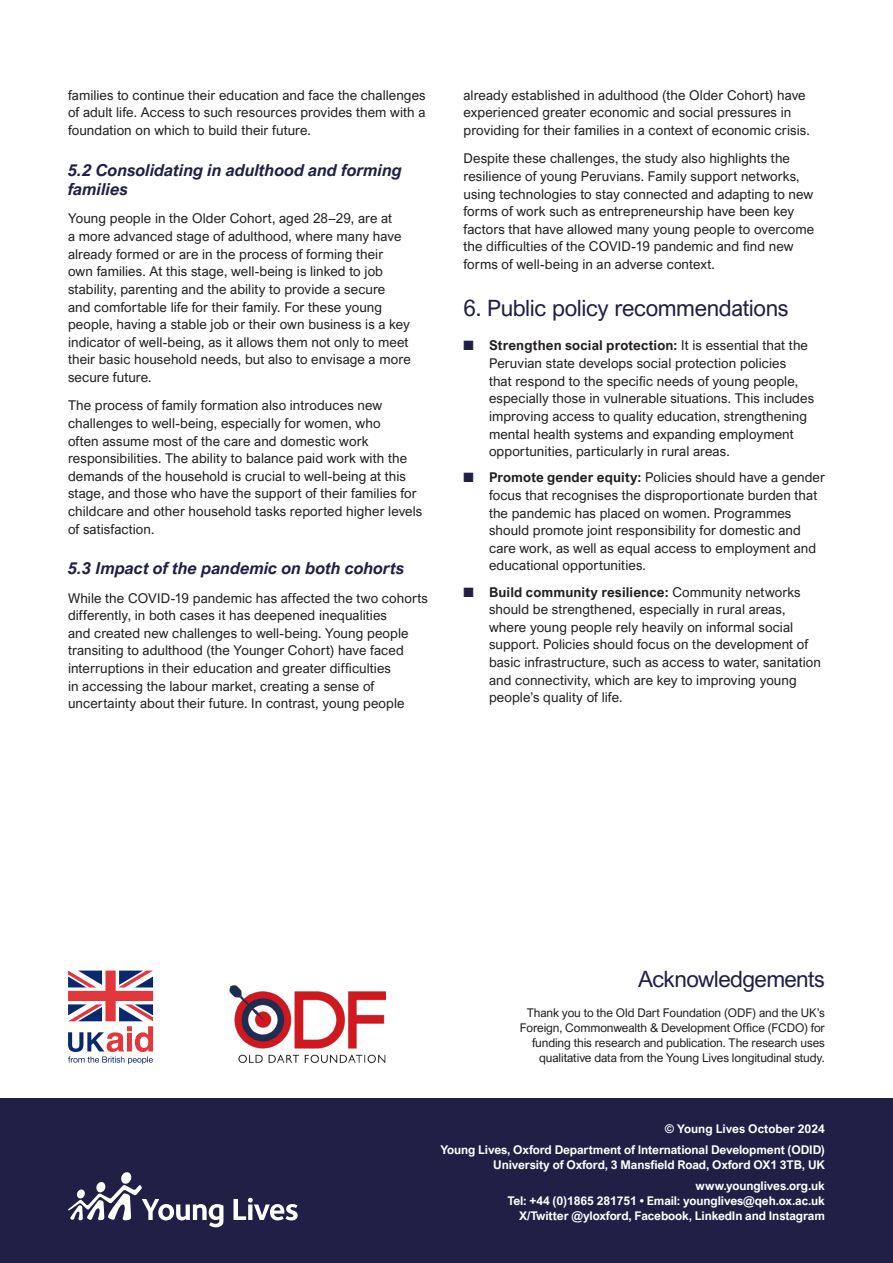
<style>
.page{position:relative;width:893px;height:1263px;background:#fff}
.page>*{position:absolute;margin:0;border:0;box-sizing:border-box;transform-origin:0 0}
.Heading_01{font:22.5px "Arial Nova";letter-spacing:-.02em;color:#211f46}
.Heading_02{font:italic 700 16.5px/19.5px "Arial Nova";letter-spacing:-.005em;color:#211f46}
.Text_Body{font:13.5px/17.7px "Arial Nova";letter-spacing:.005em;color:#231f20}
.t1{font:700 12px/15px "Arial Nova";letter-spacing:-.01em;color:#fff;text-align:right}
.END_Text{font:12px/15px "Arial Nova";letter-spacing:-.01em;color:#231f20;text-align:right}
.s1{color:#211f46}
.s2{font-weight:700}
</style>
<div class="page">
<div style="left:0;top:1098px;width:893px;height:165px;background:#211f46"></div>
<svg style="left:68px;top:1172px;width:155px;height:55px"></svg>
<svg style="left:233px;top:1198px;width:65px;height:22px"></svg>
<svg style="left:68px;top:970px;width:85px;height:94px"></svg>
<img style="left:229px;top:985px;width:157px;height:78px">
<p class="Text_Body" style="left:68px;top:86px;width:359px;text-align:justify">families to continue their education and face the challenges of adult life. Access to such resources provides them with a foundation on which to build their future.</p>
<h2 class="Heading_02" style="left:68px;top:160px;width:336px">5.2 Consolidating in adulthood and forming families</h2>
<p class="Text_Body" style="left:68px;top:210px;width:344px">Young people in the Older Cohort, aged 28–29, are at<br>a more advanced stage of adulthood, where many have already formed or are in the process of forming their own families. At this stage, well-being is linked to job stability, parenting and the ability to provide a secure and comfortable life for their family. For these young people, having a stable job or their own business is a key indicator of well-being, as it allows them not only to meet their basic household needs, but also to envisage a more secure future.</p>
<p class="Text_Body" style="left:68px;top:397px;width:356px">The process of family formation also introduces new challenges to well-being, especially for women, who<br>often assume most of the care and domestic work responsibilities. The ability to balance paid work with the demands of the household is crucial to well-being at this stage, and those who have the support of their families for childcare and other household tasks reported higher levels of satisfaction.</p>
<h2 class="Heading_02" style="left:68px;top:559px;width:338px">5.3 Impact of the pandemic on both cohorts</h2>
<p class="Text_Body" style="left:68px;top:589px;width:361px">While the COVID-19 pandemic has affected the two cohorts differently, in both cases it has deepened inequalities<br>and created new challenges to well-being. Young people transiting to adulthood (the Younger Cohort) have faced interruptions in their education and greater difficulties<br>in accessing the labour market, creating a sense of uncertainty about their future. In contrast, young people</p>
<p class="Text_Body" style="left:463px;top:86px;width:348px">already established in adulthood (the Older Cohort) have experienced greater economic and social pressures in providing for their families in a context of economic crisis.</p>
<p class="Text_Body" style="left:463px;top:150px;width:352px">Despite these challenges, the study also highlights the resilience of young Peruvians. Family support networks, using technologies to stay connected and adapting to new forms of work such as entrepreneurship have been key factors that have allowed many young people to overcome the difficulties of the COVID-19 pandemic and find new forms of well-being in an adverse context.</p>
<h1 class="Heading_01" style="left:463px;top:295px;width:326px">6. Public policy recommendations</h1>
<p class="Text_Body" style="left:489px;top:337px;width:327px;text-indent:-26px"><span class="s1">■</span> <span class="s2">Strengthen social protection:</span> It is essential that the Peruvian state develops social protection policies<br>that respond to the specific needs of young people, especially those in vulnerable situations. This includes improving access to quality education, strengthening mental health systems and expanding employment opportunities, particularly in rural areas.</p>
<p class="Text_Body" style="left:489px;top:469px;width:337px;text-indent:-26px"><span class="s1">■</span> <span class="s2">Promote gender equity:</span> Policies should have a gender focus that recognises the disproportionate burden that the pandemic has placed on women. Programmes should promote joint responsibility for domestic and care work, as well as equal access to employment and educational opportunities.</p>
<p class="Text_Body" style="left:489px;top:583px;width:333px;text-indent:-26px"><span class="s1">■</span> <span class="s2">Build community resilience:</span> Community networks should be strengthened, especially in rural areas, where young people rely heavily on informal social support. Policies should focus on the development of basic infrastructure, such as access to water, sanitation and connectivity, which are key to improving young people’s quality of life.</p>
<h1 class="Heading_01" style="left:638px;top:966px;width:188px">Acknowledgements</h1>
<p class="END_Text" style="left:520px;top:1005px;width:307px">Thank you to the Old Dart Foundation (ODF) and the UK’s Foreign, Commonwealth &amp; Development Office (FCDO) for funding this research and publication. The research uses qualitative data from the Young Lives longitudinal study.</p>
<p class="t1" style="left:665px;top:1121px;width:162px">© Young Lives October 2024</p>
<p class="t1" style="left:440px;top:1142px;width:386px">Young Lives, Oxford Department of International Development (ODID)</p>
<p class="t1" style="left:493px;top:1157px;width:333px">University of Oxford, 3 Mansfield Road, Oxford OX1 3TB, UK</p>
<p class="t1" style="left:696px;top:1178px;width:131px">www.younglives.org.uk</p>
<p class="t1" style="left:508px;top:1193px;width:319px">Tel: +44 (0)1865 281751 • Email: younglives@qeh.ox.ac.uk<br>X/Twitter @yloxford, Facebook, LinkedIn and Instagram</p>
</div>
